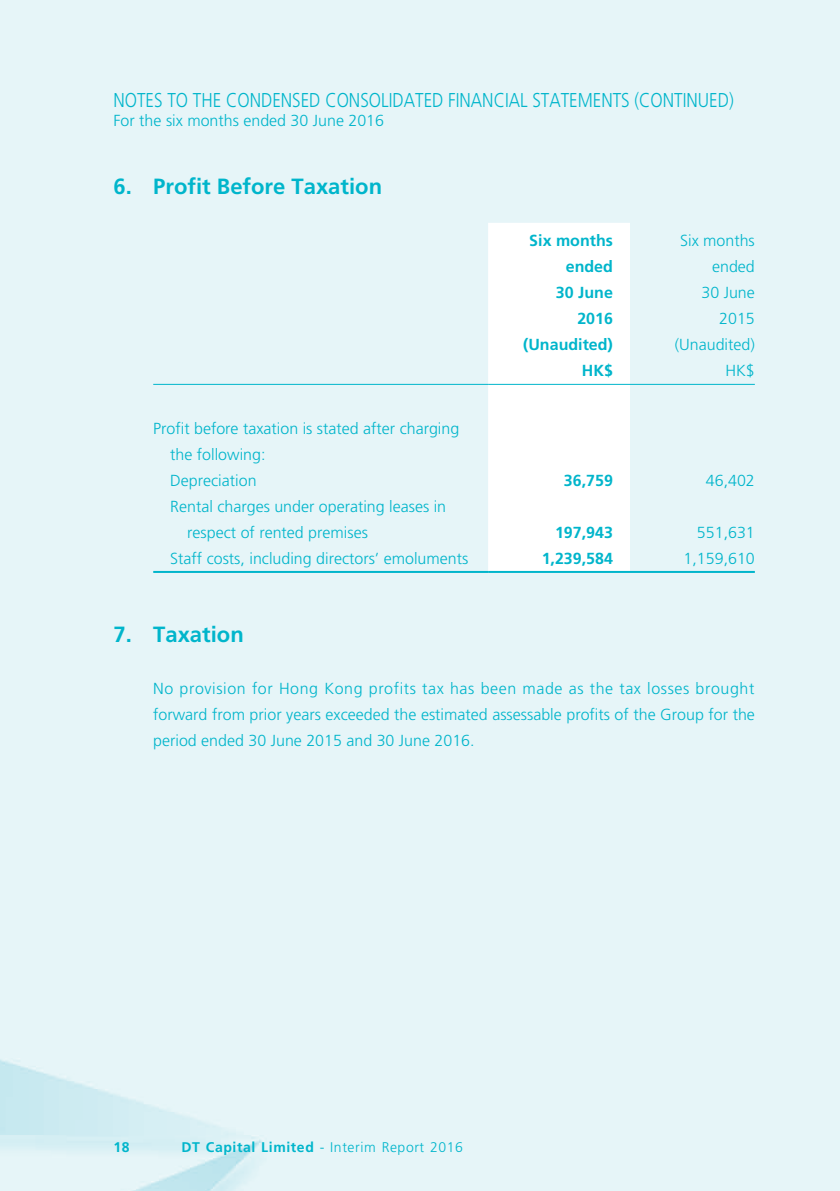
<style>
.page{position:relative;width:840px;height:1191px;background:#fff}
.page>*{position:absolute;margin:0;border:0;box-sizing:border-box;transform-origin:0 0}
.t1{font:700 22px "Frutiger LT Std";color:#00b5cb}
.t2{font:300 20px "Frutiger LT Std";color:#00b5cb;scale:.85 1}
.t3{font:300 16px/26px "Frutiger LT Std";color:#00b5cb}
.t4{font:700 16px "Frutiger LT Std";color:#00b5cb}
.t5{font:300 14px "Frutiger";letter-spacing:.04em;color:#00b5cb}
.t6{font:700 14px "Frutiger LT Std";color:#00b5cb}
.s1{font-weight:700}
</style>
<div class="page">
<div style="left:0;top:0;width:839px;height:1191px;background:#e6f5f8"></div>
<svg style="left:488px;top:223px;width:141px;height:348px"></svg>
<hr style="left:153px;top:384px;width:335px;height:1px;background:#00b5cb">
<hr style="left:488px;top:384px;width:141px;height:1px;background:#00b5cb">
<hr style="left:629px;top:384px;width:125px;height:1px;background:#00b5cb">
<hr style="left:153px;top:571px;width:335px;height:2px;background:#00b5cb">
<hr style="left:488px;top:571px;width:141px;height:2px;background:#00b5cb">
<hr style="left:629px;top:571px;width:125px;height:2px;background:#00b5cb">
<p class="t2" style="left:113px;top:89px;width:731px">NOTES TO THE CONDENSED CONSOLIDATED FINANCIAL STATEMENTS (CONTINU ED)</p>
<p class="t3" style="left:113px;top:108px;width:272px">For the six months ended 30 June 2016</p>
<h1 class="t1" style="left:113px;top:173px;width:270px">6. Profit Before Taxation</h1>
<p class="t3" style="left:170px;top:416px;width:290px;text-indent:-17px">Profit before taxation is stated after charging the following:<br>Depreciation</p>
<p class="t3" style="left:187px;top:494px;width:260px;text-indent:-17px">Rental charges under operating leases in respect of rented premises</p>
<p class="t4" style="left:529px;top:231px;width:85px">Six months</p>
<p class="t3" style="left:679px;top:228px;width:76px">Six months</p>
<p class="t4" style="left:565px;top:257px;width:49px">ended</p>
<p class="t3" style="left:711px;top:254px;width:44px">ended</p>
<p class="t4" style="left:555px;top:283px;width:58px">30 June</p>
<p class="t3" style="left:701px;top:280px;width:55px">30 June</p>
<p class="t4" style="left:577px;top:309px;width:37px">2016</p>
<p class="t3" style="left:718px;top:306px;width:37px">2015</p>
<p class="t4" style="left:523px;top:335px;width:91px">(Unaudited)</p>
<p class="t3" style="left:674px;top:332px;width:82px">(U naudited)</p>
<p class="t4" style="left:581px;top:361px;width:33px">HK$</p>
<p class="t3" style="left:725px;top:358px;width:31px">HK$</p>
<p class="t4" style="left:563px;top:471px;width:50px">36,759</p>
<p class="t3" style="left:705px;top:468px;width:50px">46,402</p>
<p class="t4" style="left:554px;top:523px;width:59px">197,943</p>
<p class="t3" style="left:696px;top:520px;width:59px">551,631</p>
<p class="t3" style="left:170px;top:546px;width:299px">Staff costs, including directors’ emoluments</p>
<p class="t4" style="left:541px;top:549px;width:73px">1,239,584</p>
<p class="t3" style="left:683px;top:546px;width:73px">1,159,610</p>
<h1 class="t1" style="left:113px;top:621px;width:132px">7. Taxation</h1>
<p class="t3" style="left:153px;top:676px;width:603px;text-align:justify">No provision for Hong Kong profits tax has been made as the tax losses brought forward from prior years exceeded the estimated assessable profits of the Group for the period ended 30 June 2015 and 30 June 2016.</p>
<p class="t6" style="left:113px;top:1138px;width:18px">18</p>
<p class="t5" style="left:181px;top:1139px;width:283px"><span class="s1">DT Capital Limited</span> - Interim Report 2016</p>
</div>
